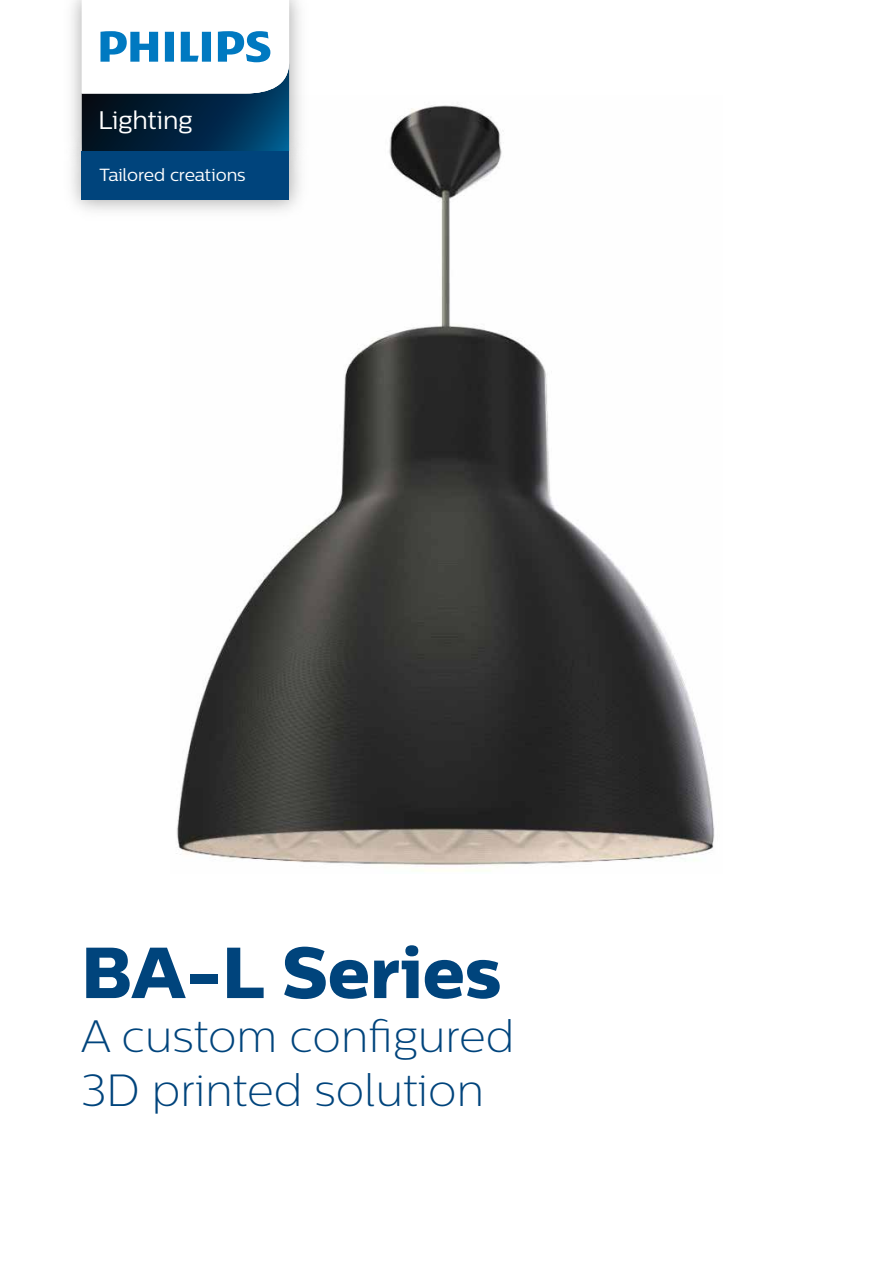
<style>
.page{position:relative;width:893px;height:1263px;background:#fff}
.page>*{position:absolute;margin:0;border:0;box-sizing:border-box;transform-origin:0 0}
.t1{font:72px "Centrale Sans X Bold";color:#00447c}
.t2{font:45px/54px "Centrale Sans X Light";color:#00447c}
.t3{font:25.35px "Centrale Sans";letter-spacing:-.01em;color:#fff}
.t4{font:17.55px "Centrale Sans";letter-spacing:-.01em;color:#fff}
</style>
<div class="page">
<img style="left:176px;top:105px;width:539px;height:766px">
<img style="left:71px;top:0;width:243px;height:126px">
<svg style="left:82px;top:0;width:207px;height:126px"></svg>
<img style="left:71px;top:126px;width:243px;height:99px">
<div style="left:82px;top:151px;width:207px;height:49px;background:#00447c"></div>
<p class="t3" style="left:98px;top:105px;width:96px">Lighting</p>
<p class="t4" style="left:100px;top:164px;width:148px">Tailored creations</p>
<h1 class="t1" style="left:81px;top:928px;width:422px">BA-L Series</h1>
<p class="t2" style="left:81px;top:1009px;width:435px">A custom configured<br>3D printed solution</p>
</div>
